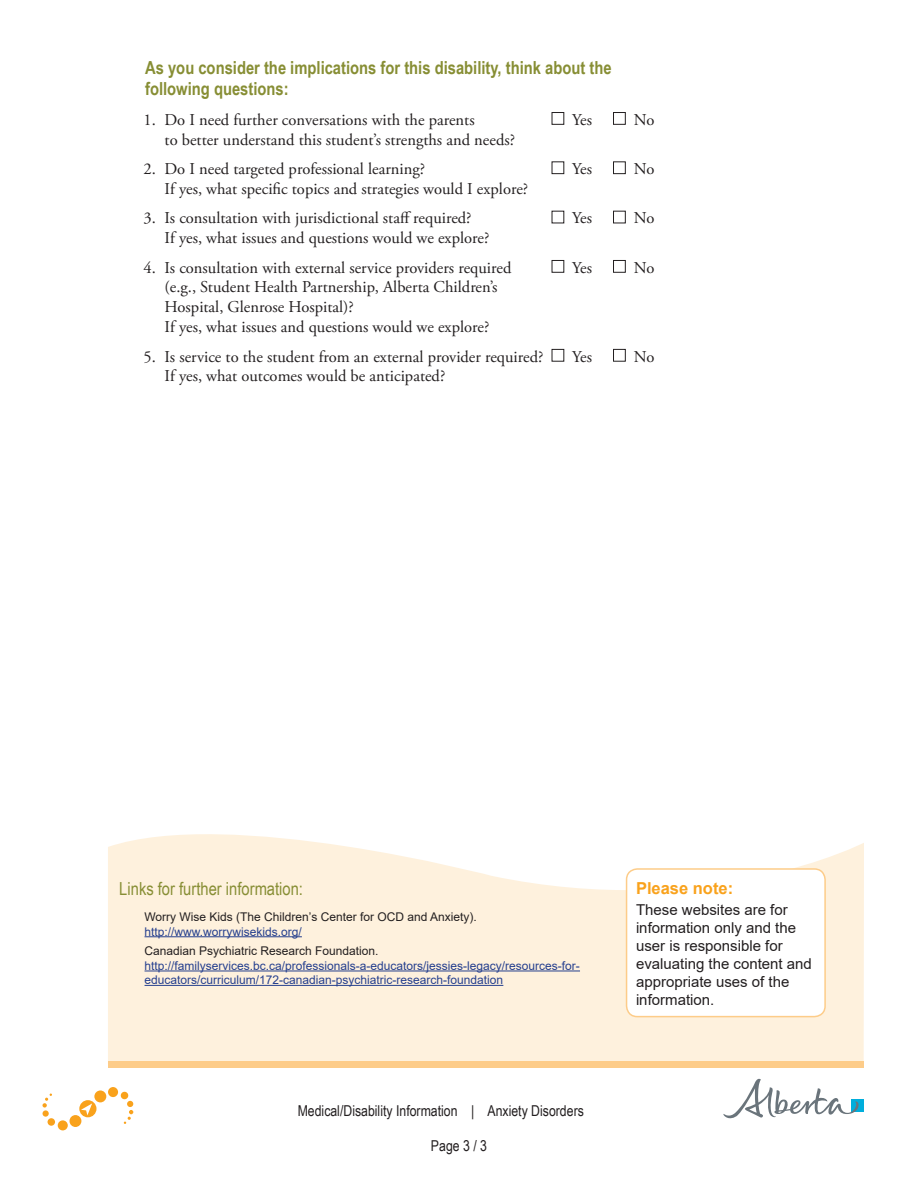
<style>
.page{position:relative;width:918px;height:1188px;background:#fff}
.page>*{position:absolute;margin:0;border:0;box-sizing:border-box;transform-origin:0 0}
.t1{font:700 18px/21.6px "Arial Narrow";color:#878e34}
.t2{font:18px "Arial Narrow";color:#878e34}
.t3{font:16.5px/19.8px "Adobe Garamond Pro";color:#231f20}
.t4{font:700 16.5px "Arial";color:#f9a21c}
.t5{font:15px/18px "Arial";color:#231f20}
.t6{font:15px "Arial Narrow";color:#231f20}
.t7{font:12px/14.4px "Arial";color:#253f8e}
.t8{font:12px/14.4px "Arial";color:#231f20}
.s1{color:#253f8e}
.s2{color:#231f20}
</style>
<div class="page">
<svg style="left:108px;top:834px;width:756px;height:227px;background:#fdf2e1"></svg>
<hr style="left:145px;top:936px;width:157px;height:1px;background:#253f8e">
<hr style="left:145px;top:971px;width:435px;height:1px;background:#253f8e">
<hr style="left:145px;top:985px;width:358px;height:1px;background:#253f8e">
<div style="left:108px;top:1061px;width:756px;height:7px;background:#fdcc89"></div>
<div style="left:627px;top:869px;width:198px;height:148px;background:#fff;border-radius:11px"></div>
<div style="left:626px;top:868px;width:200px;height:149px;border:2px solid #fdcc89;border-radius:11px"></div>
<div style="left:79px;top:1100px;width:17px;height:17px;background:#f9a21c;border-radius:50%"></div>
<div style="left:70px;top:1115px;width:11px;height:12px;background:#f9a21c;border-radius:50%"></div>
<div style="left:58px;top:1120px;width:10px;height:10px;background:#f9a21c;border-radius:50%"></div>
<div style="left:48px;top:1118px;width:7px;height:8px;background:#f9a21c;border-radius:50%"></div>
<div style="left:43px;top:1110px;width:6px;height:7px;background:#f9a21c;border-radius:50%"></div>
<svg style="left:42px;top:1094px;width:10px;height:14px"></svg>
<div style="left:94px;top:1090px;width:12px;height:12px;background:#f9a21c;border-radius:50%"></div>
<div style="left:108px;top:1087px;width:10px;height:10px;background:#f9a21c;border-radius:50%"></div>
<div style="left:121px;top:1092px;width:7px;height:7px;background:#f9a21c;border-radius:50%"></div>
<svg style="left:124px;top:1101px;width:9px;height:23px"></svg>
<svg style="left:81px;top:1103px;width:11px;height:12px"></svg>
<div style="left:552px;top:112px;width:12px;height:13px;border:1px solid #231f20"></div>
<div style="left:613px;top:112px;width:13px;height:13px;border:1px solid #231f20"></div>
<div style="left:552px;top:161px;width:12px;height:13px;border:1px solid #231f20"></div>
<div style="left:613px;top:161px;width:13px;height:13px;border:1px solid #231f20"></div>
<div style="left:613px;top:211px;width:13px;height:12px;border:1px solid #231f20"></div>
<div style="left:552px;top:260px;width:12px;height:13px;border:1px solid #231f20"></div>
<div style="left:613px;top:260px;width:13px;height:13px;border:1px solid #231f20"></div>
<div style="left:552px;top:349px;width:12px;height:13px;border:1px solid #231f20"></div>
<div style="left:613px;top:349px;width:13px;height:13px;border:1px solid #231f20"></div>
<div style="left:851px;top:1099px;width:13px;height:13px;background:#00aedc"></div>
<svg style="left:723px;top:1079px;width:136px;height:39px"></svg>
<p class="t1" style="left:145px;top:56px;width:468px">As you consider the implications for this disability, think about the following questions:</p>
<p class="t3" style="left:144px;top:110px;width:333px">1. Do I need further conversations with the parents</p>
<p class="t3" style="left:572px;top:110px;width:21px">Yes</p>
<p class="t3" style="left:634px;top:110px;width:22px">No</p>
<p class="t3" style="left:165px;top:130px;width:352px">to better understand this student’s strengths and needs?</p>
<p class="t3" style="left:144px;top:159px;width:283px">2. Do I need targeted professional learning?</p>
<p class="t3" style="left:572px;top:159px;width:21px">Yes</p>
<p class="t3" style="left:634px;top:159px;width:22px">No</p>
<p class="t3" style="left:165px;top:179px;width:365px">If yes, what specific topics and strategies would I explore?</p>
<p class="t3" style="left:144px;top:209px;width:329px">3. Is consultation with jurisdictional staff required?</p>
<p class="t3" style="left:572px;top:209px;width:21px">Yes</p>
<p class="t3" style="left:634px;top:209px;width:22px">No</p>
<p class="t3" style="left:165px;top:229px;width:326px">If yes, what issues and questions would we explore?</p>
<p class="t3" style="left:144px;top:258px;width:369px">4. Is consultation with external service providers required</p>
<p class="t3" style="left:572px;top:258px;width:21px">Yes</p>
<p class="t3" style="left:634px;top:258px;width:22px">No</p>
<p class="t3" style="left:165px;top:278px;width:334px">(e.g., Student Health Partnership, Alberta Children’s<br>Hospital, Glenrose Hospital)?<br>If yes, what issues and questions would we explore?</p>
<p class="t3" style="left:144px;top:347px;width:401px">5. Is service to the student from an external provider required?</p>
<p class="t3" style="left:572px;top:347px;width:21px">Yes</p>
<p class="t3" style="left:634px;top:347px;width:22px">No</p>
<p class="t3" style="left:165px;top:367px;width:282px">If yes, what outcomes would be anticipated?</p>
<p class="t2" style="left:119px;top:875px;width:185px">Links for further information:</p>
<p class="t8" style="left:145px;top:910px;width:334px">Worry Wise Kids (The Children’s Center for OCD and Anxiety). <span class="s1">http://www.worrywisekids.org/</span></p>
<p class="t7" style="left:145px;top:944px;width:437px"><span class="s2">Canadian Psychiatric Research Foundation. </span>http://familyservices.bc.ca/professionals-a-educators/jessies-legacy/resources-for&shy;educators/curriculum/172-canadian-psychiatric-research-foundation</p>
<p class="t6" style="left:298px;top:1099px;width:288px">Medical/Disability Information | Anxiety Disorders</p>
<p class="t6" style="left:431px;top:1135px;width:58px">Page 3 / 3</p>
<p class="t4" style="left:636px;top:877px;width:99px">Please note:</p>
<p class="t5" style="left:636px;top:900px;width:177px">These websites are for information only and the user is responsible for evaluating the content and appropriate uses of the information.</p>
</div>
